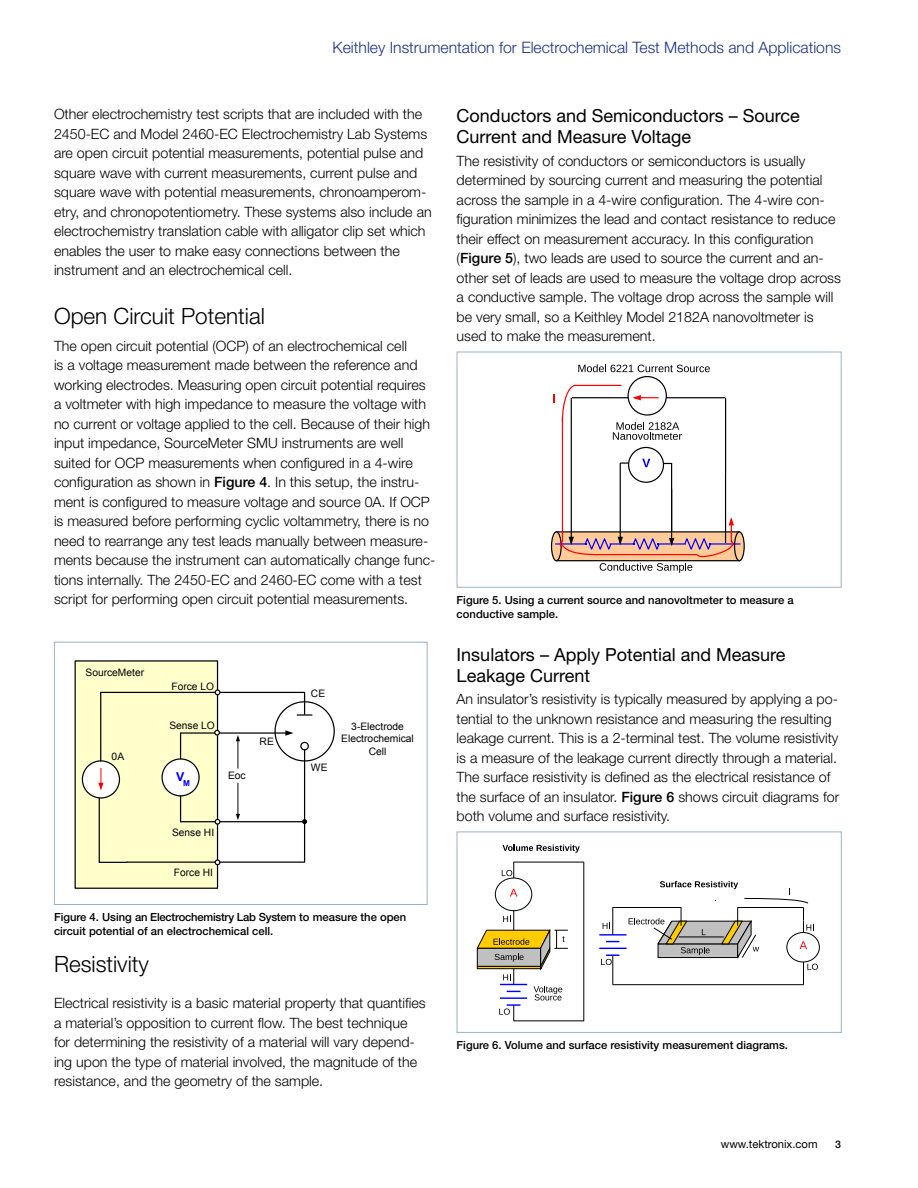
<style>
.page{position:relative;width:918px;height:1188px;background:#fff}
.page>*{position:absolute;margin:0;border:0;box-sizing:border-box;transform-origin:0 0}
.t1{font:300 22.5px "Helvetica Neue";color:#000}
.t2{font:18px/21px "Helvetica Neue";color:#000}
.t3{font:300 15.75px "Helvetica Neue";color:#1b3281}
.t4{font:300 14.25px/19.5px "Helvetica Neue";color:#000}
.t5{font:700 12.3px "Arial";color:#00f}
.t6{font:500 11.25px/13.5px "Helvetica Neue";color:#000}
.t7{font:11.25px "Helvetica Neue";color:#000}
.t8{font:500 10.5px "Helvetica Neue";color:#000}
.t9{font:10.35px/12.3px "Arial";color:#000;text-align:center}
.t10{font:10.2px "Arial";color:#000}
.s1{font-weight:500}
</style>
<div class="page">
<div style="left:75px;top:661px;width:143px;height:227px;background:#ffc"></div>
<div style="left:75px;top:660px;width:143px;height:229px;border:1px solid #000"></div>
<hr style="left:100px;top:692px;width:1px;height:69px;background:#000">
<hr style="left:99px;top:798px;width:1px;height:64px;background:#000">
<hr style="left:101px;top:692px;width:204px;height:1px;background:#000">
<hr style="left:127px;top:862px;width:178px;height:1px;background:#000">
<hr style="left:181px;top:821px;width:124px;height:1px;background:#000">
<svg style="left:161px;top:733px;width:39px;height:89px"></svg>
<svg style="left:214px;top:818px;width:7px;height:7px"></svg>
<svg style="left:214px;top:859px;width:7px;height:7px"></svg>
<svg style="left:214px;top:689px;width:7px;height:7px"></svg>
<svg style="left:99px;top:862px;width:28px;height:1px"></svg>
<hr style="left:304px;top:750px;width:1px;height:112px;background:#000">
<hr style="left:181px;top:732px;width:105px;height:2px;background:#000">
<svg style="left:274px;top:693px;width:61px;height:69px"></svg>
<svg style="left:302px;top:819px;width:5px;height:5px"></svg>
<svg style="left:214px;top:730px;width:6px;height:6px"></svg>
<svg style="left:81px;top:760px;width:40px;height:39px"></svg>
<svg style="left:236px;top:735px;width:4px;height:33px"></svg>
<hr style="left:238px;top:783px;width:1px;height:31px;background:#000">
<svg style="left:236px;top:814px;width:4px;height:6px"></svg>
<div style="left:54px;top:642px;width:374px;height:263px;border:1px solid #9bb1cf"></div>
<div style="left:551px;top:531px;width:11px;height:30px;border:1px solid #000;border-radius:50%"></div>
<svg style="left:735px;top:532px;width:9px;height:29px"></svg>
<div style="left:734px;top:531px;width:11px;height:30px;border:1px solid #000;border-radius:50%"></div>
<div style="left:628px;top:376px;width:39px;height:40px;border:1px solid #000;border-radius:50%"></div>
<svg style="left:578px;top:364px;width:132px;height:8px"></svg>
<svg style="left:553px;top:384px;width:188px;height:189px"></svg>
<div style="left:457px;top:352px;width:385px;height:236px;border:1px solid #9bb1cf"></div>
<div style="left:805px;top:962px;width:15px;height:5px;border:1px solid #000"></div>
<div style="left:786px;top:932px;width:34px;height:30px;border:1px solid #000;border-radius:50%"></div>
<div style="left:500px;top:843px;width:83px;height:6px;border:1px solid #000"></div>
<div style="left:658px;top:880px;width:82px;height:5px;border:1px solid #000"></div>
<svg style="left:476px;top:861px;width:109px;height:161px"></svg>
<svg style="left:502px;top:845px;width:78px;height:8px"></svg>
<svg style="left:599px;top:881px;width:219px;height:104px"></svg>
<div style="left:457px;top:832px;width:385px;height:201px;border:1px solid #9bb1cf"></div>
<p class="t3" style="left:333px;top:37px;width:510px">Keithley Instrumentation for Electrochemical Test Methods and Applications</p>
<p class="t4" style="left:54px;top:104px;width:379px">Other electrochemistry test scripts that are included with the 2450-EC and Model 2460-EC Electrochemistry Lab Systems are open circuit potential measurements, potential pulse and square wave with current measurements, current pulse and square wave with potential measurements, chronoamperom&shy;etry, and chronopotentiometry. These systems also include an electrochemistry translation cable with alligator clip set which enables the user to make easy connections between the instrument and an electrochemical cell.</p>
<h1 class="t1" style="left:54px;top:302px;width:212px">Open Circuit Potential</h1>
<p class="t4" style="left:54px;top:336px;width:383px">The open circuit potential (OCP) of an electrochemical cell<br>is a voltage measurement made between the reference and working electrodes. Measuring open circuit potential requires a voltmeter with high impedance to measure the voltage with no current or voltage applied to the cell. Because of their high input impedance, SourceMeter SMU instruments are well suited for OCP measurements when configured in a 4-wire configuration as shown in <span class="s1">Figure 4</span>. In this setup, the instru&shy;ment is configured to measure voltage and source 0A. If OCP is measured before performing cyclic voltammetry, there is no need to rearrange any test leads manually between measure&shy;ments because the instrument can automatically change func&shy;tions internally. The 2450-EC and 2460-EC come with a test script for performing open circuit potential measurements.</p>
<p class="t10" style="left:86px;top:667px;width:60px">SourceMeter</p>
<p class="t9" style="left:112px;top:750px;width:14px">0A</p>
<p class="t10" style="left:171px;top:681px;width:44px">Force LO</p>
<p class="t10" style="left:169px;top:720px;width:47px">Sense LO</p>
<p class="t5" style="left:176px;top:770px;width:15px">V<sub>M</sub></p>
<p class="t9" style="left:228px;top:769px;width:19px">Eoc</p>
<p class="t9" style="left:260px;top:735px;width:16px">RE</p>
<p class="t10" style="left:172px;top:826px;width:44px">Sense HI</p>
<p class="t10" style="left:174px;top:867px;width:41px">Force HI</p>
<p class="t9" style="left:311px;top:687px;width:16px">CE</p>
<p class="t9" style="left:311px;top:761px;width:18px">WE</p>
<p class="t9" style="left:341px;top:720px;width:74px">3-Electrode<br>Electrochemical<br>Cell</p>
<p class="t6" style="left:54px;top:911px;width:354px">Figure 4. Using an Electrochemistry Lab System to measure the open circuit potential of an electrochemical cell.</p>
<h1 class="t1" style="left:54px;top:951px;width:96px">Resistivity</h1>
<p class="t4" style="left:54px;top:993px;width:373px">Electrical resistivity is a basic material property that quantifies a material’s opposition to current flow. The best technique for determining the resistivity of a material will vary depend&shy;ing upon the type of material involved, the magnitude of the resistance, and the geometry of the sample.</p>
<p class="t2" style="left:457px;top:105px;width:345px">Conductors and Semiconductors – Source<br>Current and Measure Voltage</p>
<p class="t4" style="left:457px;top:151px;width:386px">The resistivity of conductors or semiconductors is usually determined by sourcing current and measuring the potential across the sample in a 4-wire configuration. The 4-wire con&shy;figuration minimizes the lead and contact resistance to reduce their effect on measurement accuracy. In this configuration (<span class="s1">Figure 5</span>), two leads are used to source the current and an&shy;other set of leads are used to measure the voltage drop across a conductive sample. The voltage drop across the sample will be very small, so a Keithley Model 2182A nanovoltmeter is used to make the measurement.</p>
<p class="t6" style="left:457px;top:593px;width:339px">Figure 5. Using a current source and nanovoltmeter to measure a conductive sample.</p>
<p class="t2" style="left:457px;top:643px;width:330px">Insulators – Apply Potential and Measure<br>Leakage Current</p>
<p class="t4" style="left:457px;top:689px;width:384px">An insulator’s resistivity is typically measured by applying a po&shy;tential to the unknown resistance and measuring the resulting leakage current. This is a 2-terminal test. The volume resistivity is a measure of the leakage current directly through a material.<br>The surface resistivity is defined as the electrical resistance of the surface of an insulator. <span class="s1">Figure 6</span> shows circuit diagrams for both volume and surface resistivity.</p>
<p class="t6" style="left:457px;top:1038px;width:333px">Figure 6. Volume and surface resistivity measurement diagrams.</p>
<p class="t7" style="left:721px;top:1138px;width:98px">www.tektronix.com</p>
<p class="t8" style="left:835px;top:1138px;width:7px">3</p>
</div>
